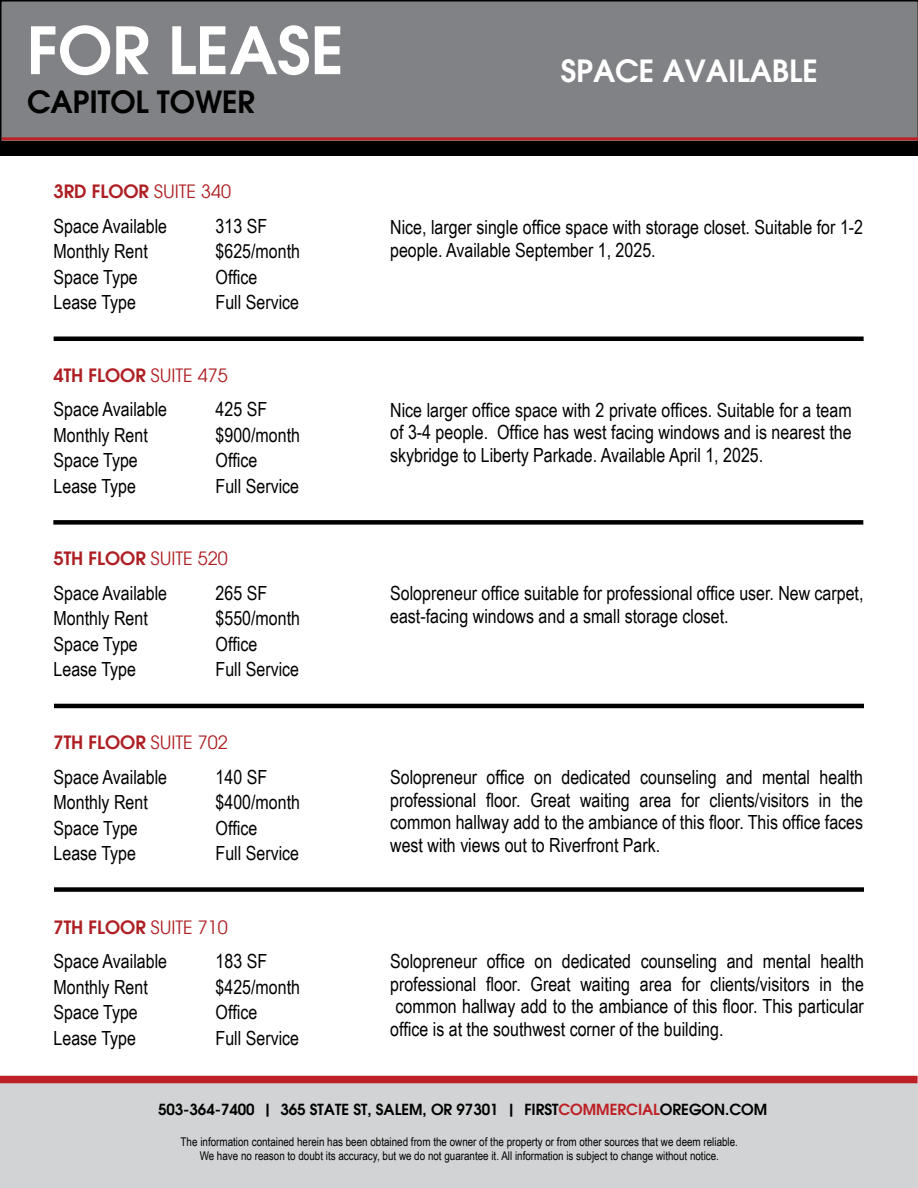
<style>
.page{position:relative;width:918px;height:1188px;background:#fff}
.page>*{position:absolute;margin:0;border:0;box-sizing:border-box;transform-origin:0 0}
.t1{font:600 64.5px "Avant Garde";color:#fff}
.t2{font:600 30px "Avant Garde";color:#fff}
.t3{font:600 30px "Avant Garde";color:#000}
.t4{font:19.5px/22.5px "Arial Narrow";color:#000;text-align:justify}
.t5{font:600 18px "Avant Garde";color:#ad1f23}
.t6{font:600 15px "Avant Garde";color:#000}
.t7{font:12px/14.4px "Arial Narrow";color:#000;text-align:center}
.s1{font-weight:400}
.s2{color:#be1f24}
</style>
<div class="page">
<hr style="left:54px;top:704px;width:810px;height:4px;background:#000">
<div style="left:0;top:0;width:918px;height:141px;background:#808285"></div>
<div style="left:0;top:141px;width:918px;height:15px;background:#000"></div>
<hr style="left:2px;top:137px;width:916px;height:3px;background:#be1f24">
<div style="left:0;top:1083px;width:918px;height:105px;background:#d1d3d4"></div>
<div style="left:0;top:1076px;width:918px;height:7px;background:#be1f24"></div>
<div style="left:53px;top:520px;width:810px;height:5px;background:#000"></div>
<hr style="left:54px;top:337px;width:810px;height:4px;background:#000">
<div style="left:54px;top:887px;width:810px;height:5px;background:#000"></div>
<h1 class="t1" style="left:27px;top:8px;width:319px">FOR LEASE</h1>
<h2 class="t3" style="left:27px;top:83px;width:229px">CAPITOL TOWER</h2>
<p class="t5" style="left:54px;top:180px;width:179px">3RD FLOOR <span class="s1">SUITE 340</span></p>
<p class="t4" style="left:54px;top:214px;width:115px">Space Available</p>
<p class="t4" style="left:216px;top:214px;width:53px">313 SF</p>
<p class="t4" style="left:54px;top:239px;width:96px">Monthly Rent</p>
<p class="t4" style="left:216px;top:239px;width:86px">$625/month</p>
<p class="t4" style="left:54px;top:265px;width:86px">Space Type</p>
<p class="t4" style="left:216px;top:265px;width:43px">Office</p>
<p class="t4" style="left:54px;top:290px;width:84px">Lease Type</p>
<p class="t4" style="left:216px;top:290px;width:85px">Full Service</p>
<p class="t5" style="left:54px;top:363px;width:176px">4TH FLOOR <span class="s1">SUITE 475</span></p>
<p class="t4" style="left:54px;top:397px;width:115px">Space Available</p>
<p class="t4" style="left:216px;top:397px;width:53px">425 SF</p>
<p class="t4" style="left:54px;top:423px;width:96px">Monthly Rent</p>
<p class="t4" style="left:216px;top:423px;width:86px">$900/month</p>
<p class="t4" style="left:54px;top:448px;width:86px">Space Type</p>
<p class="t4" style="left:216px;top:448px;width:43px">Office</p>
<p class="t4" style="left:54px;top:474px;width:84px">Lease Type</p>
<p class="t4" style="left:216px;top:474px;width:85px">Full Service</p>
<p class="t5" style="left:54px;top:547px;width:176px">5TH FLOOR <span class="s1">SUITE 520</span></p>
<p class="t4" style="left:54px;top:581px;width:115px">Space Available</p>
<p class="t4" style="left:216px;top:581px;width:53px">265 SF</p>
<p class="t4" style="left:54px;top:607px;width:96px">Monthly Rent</p>
<p class="t4" style="left:216px;top:607px;width:86px">$550/month</p>
<p class="t4" style="left:54px;top:632px;width:86px">Space Type</p>
<p class="t4" style="left:216px;top:632px;width:43px">Office</p>
<p class="t4" style="left:54px;top:658px;width:84px">Lease Type</p>
<p class="t4" style="left:216px;top:658px;width:85px">Full Service</p>
<p class="t5" style="left:54px;top:731px;width:176px">7TH FLOOR <span class="s1">SUITE 702</span></p>
<p class="t4" style="left:54px;top:765px;width:115px">Space Available</p>
<p class="t4" style="left:216px;top:765px;width:53px">140 SF</p>
<p class="t4" style="left:54px;top:790px;width:96px">Monthly Rent</p>
<p class="t4" style="left:216px;top:790px;width:86px">$400/month</p>
<p class="t4" style="left:54px;top:816px;width:86px">Space Type</p>
<p class="t4" style="left:216px;top:816px;width:43px">Office</p>
<p class="t4" style="left:54px;top:841px;width:84px">Lease Type</p>
<p class="t4" style="left:216px;top:841px;width:85px">Full Service</p>
<p class="t5" style="left:54px;top:916px;width:176px">7TH FLOOR <span class="s1">SUITE 710</span></p>
<p class="t4" style="left:54px;top:950px;width:115px">Space Available</p>
<p class="t4" style="left:216px;top:950px;width:53px">183 SF</p>
<p class="t4" style="left:54px;top:975px;width:96px">Monthly Rent</p>
<p class="t4" style="left:216px;top:975px;width:86px">$425/month</p>
<p class="t4" style="left:54px;top:1001px;width:86px">Space Type</p>
<p class="t4" style="left:216px;top:1001px;width:43px">Office</p>
<p class="t4" style="left:54px;top:1026px;width:84px">Lease Type</p>
<p class="t4" style="left:216px;top:1026px;width:85px">Full Service</p>
<h2 class="t2" style="left:561px;top:51px;width:259px">SPACE AVAILABLE</h2>
<p class="t4" style="left:390px;top:215px;width:475px">Nice, larger single office space with storage closet. Suitable for 1-2 people. Available September 1, 2025.</p>
<p class="t4" style="left:390px;top:398px;width:463px">Nice larger office space with 2 private offices. Suitable for a team of 3-4 people. Office has west facing windows and is nearest the skybridge to Liberty Parkade. Available April 1, 2025.</p>
<p class="t4" style="left:390px;top:581px;width:475px">Solopreneur office suitable for professional office user. New carpet, east-facing windows and a small storage closet.</p>
<p class="t4" style="left:390px;top:766px;width:475px">Solopreneur office on dedicated counseling and mental health professional floor. Great waiting area for clients/visitors in the common hallway add to the ambiance of this floor. This office faces west with views out to Riverfront Park.</p>
<p class="t4" style="left:390px;top:950px;width:475px">Solopreneur office on dedicated counseling and mental health professional floor. Great waiting area for clients/visitors in the common hallway add to the ambiance of this floor. This particular office is at the southwest corner of the building.</p>
<p class="t6" style="left:158px;top:1099px;width:611px">503-364-7400 | 365 STATE ST, SALEM, OR 97301 | FIRST<span class="s2">COMMERCIAL</span>OREGON.COM</p>
<p class="t7" style="left:181px;top:1134px;width:559px">The information contained herein has been obtained from the owner of the property or from other sources that we deem reliable.<br>We have no reason to doubt its accuracy, but we do not guarantee it. All information is subject to change without notice.</p>
</div>
